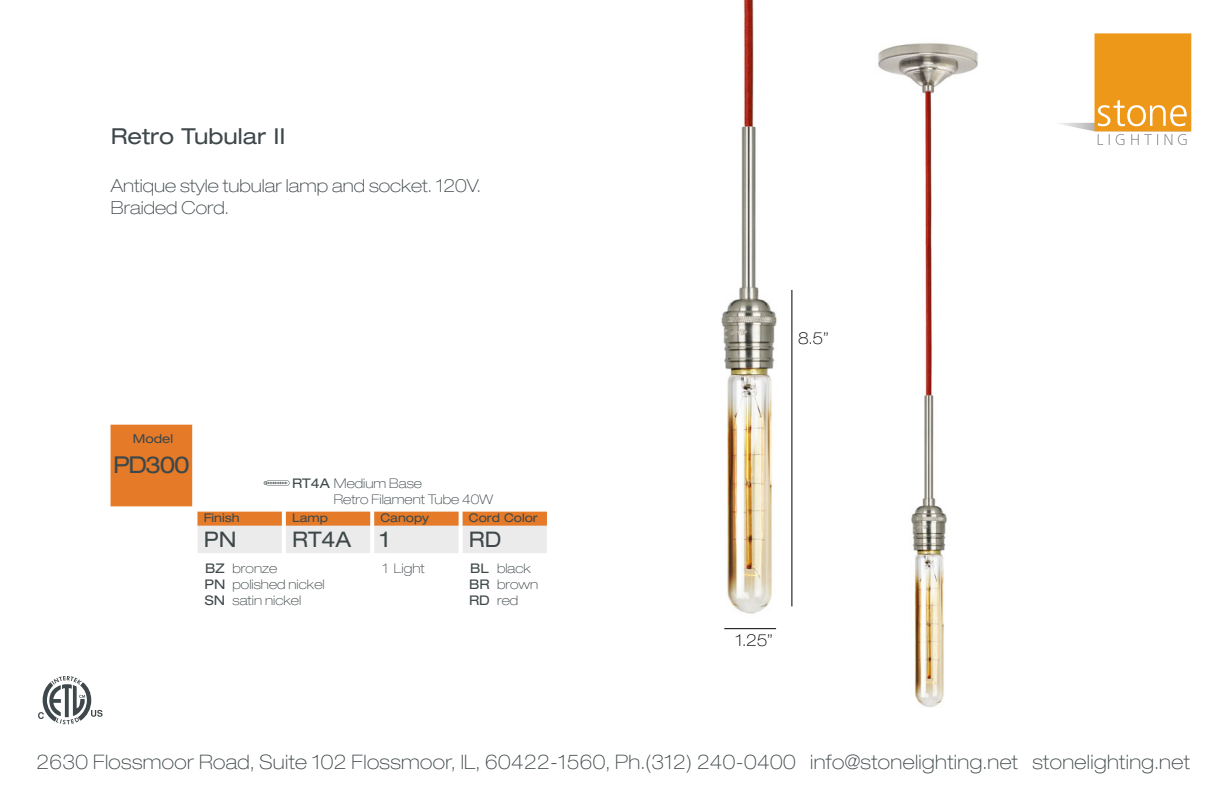
<style>
.page{position:relative;width:1224px;height:794px;background:#fff}
.page>*{position:absolute;margin:0;border:0;box-sizing:border-box;transform-origin:0 0}
.t1{font:expanded 23.2px "Helvetica Neue LT Std";letter-spacing:-.06em;color:#3e474a}
.t2{font:expanded 22px "Helvetica Neue LT Std";color:#3e474a}
.t3{font:expanded 21.6px "Helvetica Neue LT Std";color:#3e474a}
.t4{font:100 expanded 20px "Helvetica Neue LT Std";letter-spacing:.02em;color:#3e474a}
.t5{font:100 expanded 18px/21.6px "Helvetica Neue LT Std";color:#3e474a}
.t6{font:100 expanded 16.4px "Helvetica Neue LT Std";color:#000}
.t7{font:100 expanded 13.2px/16px "Helvetica Neue LT Std";color:#3e474a}
.t8{font:expanded 13.2px/16px "Helvetica Neue LT Std";color:#3e474a;text-align:justify}
.t9{font:expanded 12.4px "Helvetica Neue LT Std";color:#3e474a}
.t10{font:expanded 12px "Helvetica Neue LT Std";color:#3e474a}
.s1{font-weight:400}
</style>
<div class="page">
<img style="left:721px;top:0;width:72px;height:630px">
<div style="left:1095px;top:33px;width:96px;height:98px;background:#ee981a"></div>
<svg style="left:1059px;top:100px;width:132px;height:45px"></svg>
<svg style="left:38px;top:676px;width:65px;height:48px"></svg>
<img style="left:878px;top:43px;width:100px;height:664px">
<div style="left:111px;top:425px;width:81px;height:81px;background:#e57a28"></div>
<div style="left:198px;top:511px;width:84px;height:42px;background:#ebebeb"></div>
<div style="left:198px;top:511px;width:84px;height:14px;background:#e57a28"></div>
<div style="left:286px;top:511px;width:84px;height:42px;background:#ebebeb"></div>
<div style="left:286px;top:511px;width:84px;height:14px;background:#e57a28"></div>
<div style="left:374px;top:511px;width:85px;height:42px;background:#ebebeb"></div>
<div style="left:374px;top:511px;width:85px;height:14px;background:#e57a28"></div>
<div style="left:463px;top:511px;width:84px;height:42px;background:#ebebeb"></div>
<div style="left:463px;top:511px;width:84px;height:14px;background:#e57a28"></div>
<svg style="left:791px;top:289px;width:1px;height:318px"></svg>
<svg style="left:724px;top:628px;width:53px;height:1px"></svg>
<svg style="left:264px;top:480px;width:26px;height:5px"></svg>
<p class="t2" style="left:111px;top:123px;width:176px">Retro Tubular II</p>
<p class="t5" style="left:111px;top:175px;width:372px">Antique style tubular lamp and socket. 120V.<br>Braided Cord.</p>
<p class="t9" style="left:133px;top:431px;width:42px">Model</p>
<p class="t1" style="left:113px;top:450px;width:78px">PD300</p>
<p class="t7" style="left:334px;top:475px;width:161px;text-indent:-42px"><span class="s1">RT4A</span> Medium Base<br>Retro Filament Tube 40W</p>
<p class="t10" style="left:381px;top:511px;width:50px">Canopy</p>
<p class="t3" style="left:381px;top:526px;width:11px">1</p>
<p class="t10" style="left:469px;top:511px;width:70px">Cord Color</p>
<p class="t3" style="left:469px;top:526px;width:34px">RD</p>
<p class="t10" style="left:204px;top:511px;width:37px">Finish</p>
<p class="t3" style="left:204px;top:526px;width:34px">PN</p>
<p class="t8" style="left:204px;top:560px;width:22px">BZ PN SN</p>
<p class="t7" style="left:233px;top:560px;width:94px">bronze polished nickel satin nickel</p>
<p class="t8" style="left:469px;top:560px;width:22px">BL BR RD</p>
<p class="t7" style="left:497px;top:560px;width:43px">black brown red</p>
<p class="t10" style="left:292px;top:511px;width:37px">Lamp</p>
<p class="t3" style="left:292px;top:526px;width:61px">RT4A</p>
<p class="t7" style="left:382px;top:560px;width:44px">1 Light</p>
<p class="t6" style="left:798px;top:328px;width:32px">8.5”</p>
<p class="t6" style="left:736px;top:630px;width:39px">1.25”</p>
<p class="t4" style="left:37px;top:749px;width:1155px">2630 Flossmoor Road, Suite 102 Flossmoor, IL, 60422-1560, Ph.(312) 240-0400 info@stonelighting.net stonelighting.net</p>
</div>
